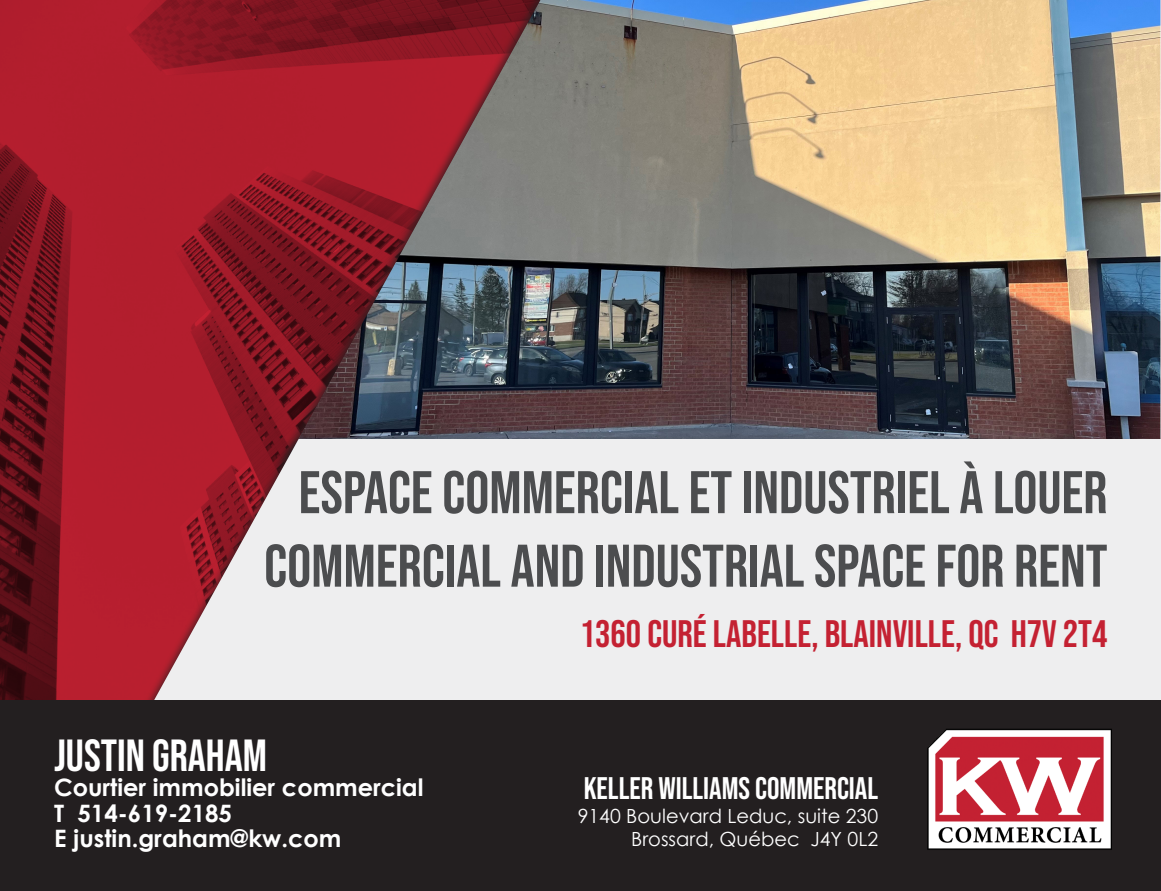
<style>
.page{position:relative;width:1161px;height:891px;background:#fff}
.page>*{position:absolute;margin:0;border:0;box-sizing:border-box;transform-origin:0 0}
.t1{font:60px "Bebas Neue";color:#4c4d4f}
.t2{font:45px "Bebas Neue";color:#fff}
.t3{font:38.25px "Bebas Neue";color:#c42132}
.t4{font:31.2px "Bebas Neue";color:#fff}
.t5{font:700 24px/25.5px "Century Gothic";color:#fff}
.t6{font:19.5px/23.4px "Century Gothic";color:#fff;text-align:right}
</style>
<div class="page">
<svg style="left:0;top:0;width:275px;height:700px;background:#9c1a27"></svg>
<img style="left:288px;top:0;width:872px;height:436px">
<div style="left:143px;top:436px;width:1018px;height:277px;background:#231f20;opacity:.75"></div>
<svg style="left:154px;top:439px;width:1007px;height:261px;background:#e8dee0"></svg>
<div style="left:0;top:700px;width:1161px;height:191px;background:#231f20"></div>
<img style="left:927px;top:729px;width:185px;height:121px">
<p class="t1" style="left:299px;top:458px;width:810px">ESPACE COMMERCIAL ET INDUSTRIEL À LOUER</p>
<p class="t1" style="left:264px;top:532px;width:845px">COMMERCIAL AND INDUSTRIAL SPACE FOR RENT</p>
<p class="t3" style="left:580px;top:612px;width:529px">1360 CURÉ LABELLE, BLAINVILLE, QC H7V 2T4</p>
<p class="t2" style="left:54px;top:730px;width:215px">JUSTIN GRAHAM</p>
<p class="t5" style="left:54px;top:774px;width:371px">Courtier immobilier commercial</p>
<p class="t5" style="left:54px;top:799px;width:289px">T 514-619-2185<br>E justin.graham@kw.com</p>
<p class="t4" style="left:584px;top:771px;width:296px">KELLER WILLIAMS COMMERCIAL</p>
<p class="t6" style="left:578px;top:804px;width:302px">9140 Boulevard Leduc, suite 230<br>Brossard, Québec J4Y 0L2</p>
</div>
